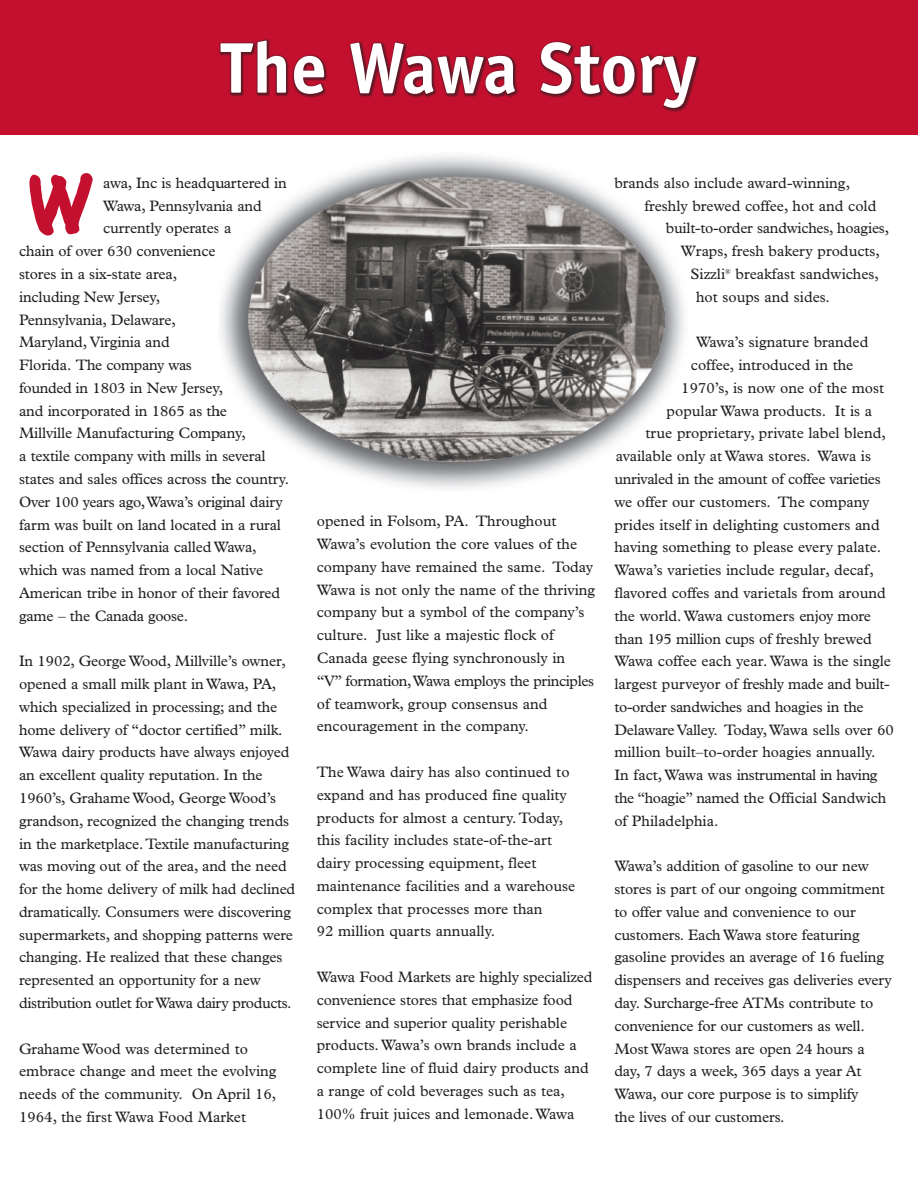
<style>
.page{position:relative;width:918px;height:1188px;background:#fff}
.page>*{position:absolute;margin:0;border:0;box-sizing:border-box;transform-origin:0 0}
.t1{font:91.05px "Wawa ITRG";color:#c3102f}
.t2{font:700 72px "Officina Sans";color:#fff}
.t3{font:15.15px/22.8px "Plantin";letter-spacing:-.01em;color:#231f20}
</style>
<div class="page">
<img style="left:221px;top:155px;width:463px;height:333px">
<div style="left:0;top:0;width:918px;height:135px;background:#c3102f"></div>
<div style="left:219px;top:39px;width:482px;height:73px;background:#231f20;opacity:.59"></div>
<h2 class="t2" style="left:220px;top:23px;width:479px">The Wawa Story</h2>
<h1 class="t1" style="left:27px;top:159px;width:69px">W</h1>
<p class="t3" style="left:103px;top:171px;width:185px">awa, Inc is headquartered in</p>
<p class="t3" style="left:103px;top:194px;width:160px">Wawa, Pennsylvania and</p>
<p class="t3" style="left:103px;top:217px;width:130px">currently operates a</p>
<p class="t3" style="left:19px;top:240px;width:198px">chain of over 630 convenience</p>
<p class="t3" style="left:19px;top:262px;width:160px">stores in a six-state area,</p>
<p class="t3" style="left:19px;top:285px;width:143px">including New Jersey,</p>
<p class="t3" style="left:19px;top:308px;width:158px">Pennsylvania, Delaware,</p>
<p class="t3" style="left:19px;top:331px;width:152px">Maryland, Virginia and</p>
<p class="t3" style="left:19px;top:354px;width:174px">Florida. The company was</p>
<p class="t3" style="left:19px;top:376px;width:206px">founded in 1803 in New Jersey,</p>
<p class="t3" style="left:19px;top:399px;width:209px">and incorporated in 1865 as the</p>
<p class="t3" style="left:19px;top:422px;width:228px">Millville Manufacturing Company,</p>
<p class="t3" style="left:19px;top:445px;width:248px">a textile company with mills in several</p>
<p class="t3" style="left:19px;top:467px;width:272px">states and sales offices across the country.</p>
<p class="t3" style="left:19px;top:490px;width:265px">Over 100 years ago,Wawa’s original dairy</p>
<p class="t3" style="left:19px;top:513px;width:263px">farm was built on land located in a rural</p>
<p class="t3" style="left:19px;top:536px;width:239px">section of Pennsylvania called Wawa,</p>
<p class="t3" style="left:19px;top:559px;width:246px">which was named from a local Native</p>
<p class="t3" style="left:19px;top:581px;width:263px">American tribe in honor of their favored</p>
<p class="t3" style="left:19px;top:604px;width:171px">game – the Canada goose.</p>
<p class="t3" style="left:19px;top:650px;width:278px">In 1902, George Wood, Millville’s owner, opened a small milk plant in Wawa, PA, which specialized in processing; and the home delivery of “doctor certified” milk.<br>Wawa dairy products have always enjoyed an excellent quality reputation. In the 1960’s, Grahame Wood, George Wood’s grandson, recognized the changing trends in the marketplace.Textile manufacturing was moving out of the area, and the need for the home delivery of milk had declined dramatically. Consumers were discovering supermarkets, and shopping patterns were changing. He realized that these changes represented an opportunity for a new distribution outlet forWawa dairy products.</p>
<p class="t3" style="left:19px;top:1037px;width:259px">GrahameWood was determined to embrace change and meet the evolving needs of the community. On April 16, 1964, the first Wawa Food Market</p>
<p class="t3" style="left:317px;top:510px;width:280px">opened in Folsom, PA. Throughout Wawa’s evolution the core values of the company have remained the same. Today Wawa is not only the name of the thriving company but a symbol of the company’s culture. Just like a majestic flock of Canada geese flying synchronously in<br>“V” formation,Wawa employs the principles of teamwork, group consensus and encouragement in the company.</p>
<p class="t3" style="left:317px;top:760px;width:260px">The Wawa dairy has also continued to expand and has produced fine quality products for almost a century.Today, this facility includes state-of-the-art dairy processing equipment, fleet maintenance facilities and a warehouse complex that processes more than<br>92 million quarts annually.</p>
<p class="t3" style="left:317px;top:965px;width:277px">Wawa Food Markets are highly specialized convenience stores that emphasize food service and superior quality perishable products.Wawa’s own brands include a complete line of fluid dairy products and a range of cold beverages such as tea, 100% fruit juices and lemonade.Wawa</p>
<p class="t3" style="left:614px;top:171px;width:237px">brands also include award-winning,</p>
<p class="t3" style="left:644px;top:194px;width:234px">freshly brewed coffee, hot and cold</p>
<p class="t3" style="left:666px;top:217px;width:225px">built-to-order sandwiches, hoagies,</p>
<p class="t3" style="left:681px;top:240px;width:201px">Wraps, fresh bakery products,</p>
<p class="t3" style="left:691px;top:262px;width:190px">Sizzli<sup>®</sup> breakfast sandwiches,</p>
<p class="t3" style="left:696px;top:285px;width:135px">hot soups and sides.</p>
<p class="t3" style="left:696px;top:331px;width:174px">Wawa’s signature branded</p>
<p class="t3" style="left:691px;top:354px;width:164px">coffee, introduced in the</p>
<p class="t3" style="left:681px;top:376px;width:204px">1970’s, is now one of the most</p>
<p class="t3" style="left:667px;top:399px;width:207px">popular Wawa products. It is a</p>
<p class="t3" style="left:645px;top:422px;width:242px">true proprietary, private label blend,</p>
<p class="t3" style="left:616px;top:445px;width:257px">available only at Wawa stores. Wawa is</p>
<p class="t3" style="left:614px;top:467px;width:268px">unrivaled in the amount of coffee varieties</p>
<p class="t3" style="left:614px;top:490px;width:257px">we offer our customers. The company</p>
<p class="t3" style="left:614px;top:513px;width:267px">prides itself in delighting customers and</p>
<p class="t3" style="left:614px;top:536px;width:268px">having something to please every palate.</p>
<p class="t3" style="left:614px;top:559px;width:261px">Wawa’s varieties include regular, decaf,</p>
<p class="t3" style="left:614px;top:581px;width:273px">flavored coffes and varietals from around</p>
<p class="t3" style="left:614px;top:604px;width:258px">the world.Wawa customers enjoy more</p>
<p class="t3" style="left:614px;top:627px;width:259px">than 195 million cups of freshly brewed</p>
<p class="t3" style="left:614px;top:650px;width:278px">Wawa coffee each year.Wawa is the single</p>
<p class="t3" style="left:614px;top:672px;width:277px">largest purveyor of freshly made and built-</p>
<p class="t3" style="left:614px;top:695px;width:251px">to-order sandwiches and hoagies in the</p>
<p class="t3" style="left:614px;top:718px;width:281px">Delaware Valley. Today,Wawa sells over 60</p>
<p class="t3" style="left:614px;top:741px;width:263px">million built–to-order hoagies annually.</p>
<p class="t3" style="left:614px;top:764px;width:265px">In fact, Wawa was instrumental in having</p>
<p class="t3" style="left:614px;top:786px;width:274px">the “hoagie” named the Official Sandwich</p>
<p class="t3" style="left:614px;top:809px;width:106px">of Philadelphia.</p>
<p class="t3" style="left:614px;top:855px;width:279px">Wawa’s addition of gasoline to our new stores is part of our ongoing commitment to offer value and convenience to our customers. Each Wawa store featuring gasoline provides an average of 16 fueling dispensers and receives gas deliveries every day. Surcharge-free ATMs contribute to convenience for our customers as well.<br>Most Wawa stores are open 24 hours a day, 7 days a week, 365 days a year At Wawa, our core purpose is to simplify<br>the lives of our customers.</p>
</div>
